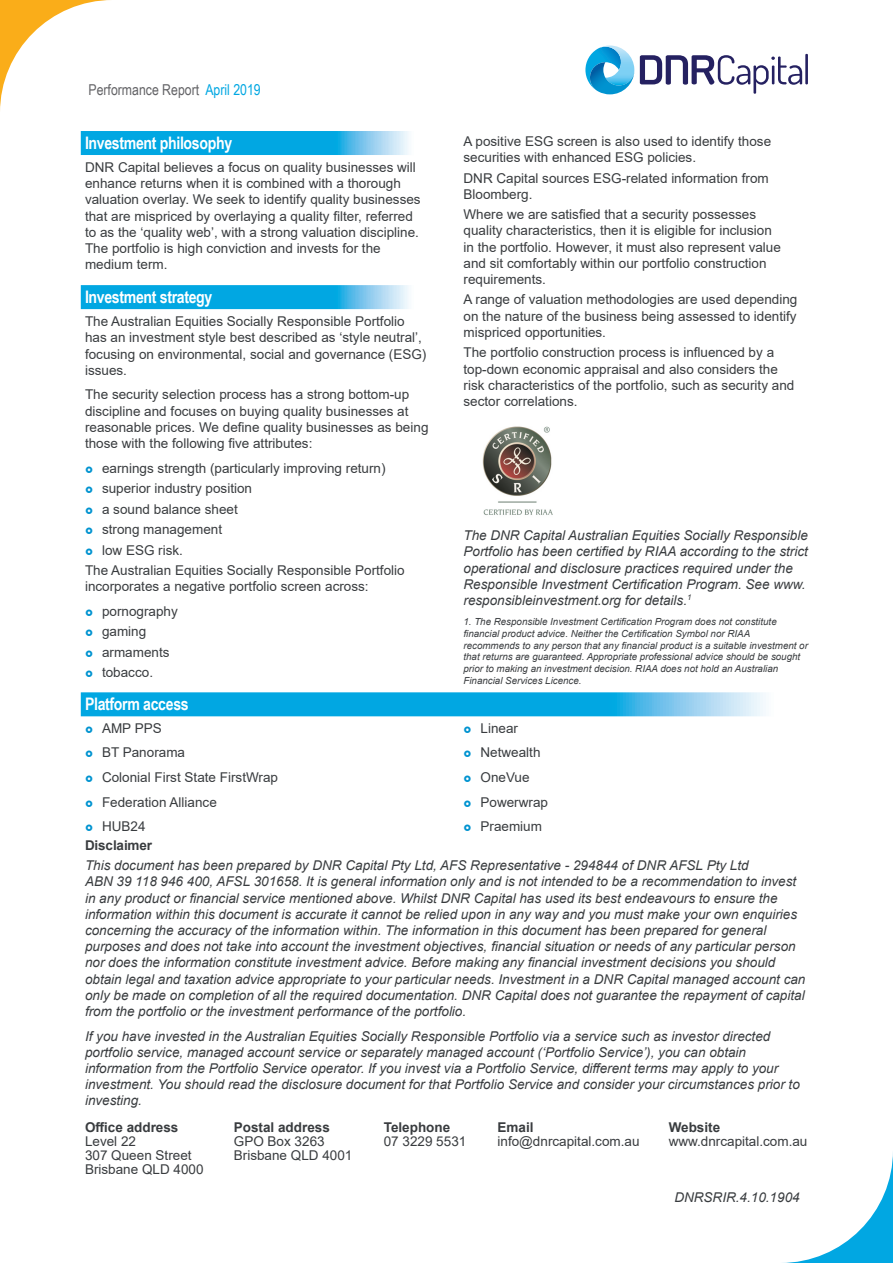
<style>
.page{position:relative;width:893px;height:1263px;background:#fff}
.page>*{position:absolute;margin:0;border:0;box-sizing:border-box;transform-origin:0 0}
.H2_White__Blue_fade{font:700 17.25px "Arial Narrow";letter-spacing:-.02em;color:#fff}
.t1{font:15px "Arial Narrow";color:#636366}
.Body_Text{font:13.5px/16.2px "Arial";color:#393c3f}
.Caption__disclaimer{font:italic 13.5px/16.2px "Arial";color:#393c3f}
.Body_Text_Bold{font:700 13.5px "Arial";color:#393c3f}
.H4_Grey_Body_Text_bo{font:700 13.5px "Arial";letter-spacing:-.01em;color:#393c3f}
.Caption__disclaimer-2{font:italic 9.75px/11.7px "Arial";color:#393c3f}
.s1{color:#01a7e2}
</style>
<div class="page">
<svg style="left:782px;top:1152px;width:111px;height:111px"></svg>
<svg style="left:585px;top:45px;width:49px;height:49px"></svg>
<hr style="left:805px;top:54px;width:3px;height:30px;background:#252161">
<svg style="left:640px;top:55px;width:162px;height:39px"></svg>
<svg style="left:0;top:0;width:110px;height:110px"></svg>
<svg style="left:81px;top:131px;width:328px;height:24px;background:#20b0e5"></svg>
<svg style="left:81px;top:285px;width:328px;height:24px;background:#21b0e5"></svg>
<img style="left:482px;top:426px;width:71px;height:89px">
<svg style="left:81px;top:692px;width:685px;height:24px;background:#24b1e5"></svg>
<p class="t1" style="left:88px;top:78px;width:174px">Performance Report <span class="s1">April 2019</span></p>
<p class="H2_White__Blue_fade" style="left:85px;top:129px;width:149px">Investment philosophy</p>
<p class="Body_Text" style="left:85px;top:159px;width:337px">DNR Capital believes a focus on quality businesses will enhance returns when it is combined with a thorough valuation overlay. We seek to identify quality businesses that are mispriced by overlaying a quality filter, referred to as the ‘quality web’, with a strong valuation discipline.<br>The portfolio is high conviction and invests for the medium term.</p>
<p class="H2_White__Blue_fade" style="left:85px;top:284px;width:129px">Investment strategy</p>
<p class="Body_Text" style="left:85px;top:313px;width:343px">The Australian Equities Socially Responsible Portfolio has an investment style best described as ‘style neutral’, focusing on environmental, social and governance (ESG) issues.</p>
<p class="Body_Text" style="left:85px;top:387px;width:345px">The security selection process has a strong bottom-up discipline and focuses on buying quality businesses at reasonable prices. We define quality businesses as being those with the following five attributes:</p>
<p class="Body_Text" style="left:102px;top:460px;width:285px">earnings strength (particularly improving return)</p>
<p class="Body_Text" style="left:102px;top:480px;width:152px">superior industry position</p>
<p class="Body_Text" style="left:102px;top:501px;width:137px">a sound balance sheet</p>
<p class="Body_Text" style="left:102px;top:521px;width:122px">strong management</p>
<p class="Body_Text" style="left:102px;top:542px;width:83px">low ESG risk.</p>
<p class="Body_Text" style="left:85px;top:562px;width:321px">The Australian Equities Socially Responsible Portfolio incorporates a negative portfolio screen across:</p>
<p class="Body_Text" style="left:102px;top:603px;width:77px">pornography</p>
<p class="Body_Text" style="left:102px;top:623px;width:46px">gaming</p>
<p class="Body_Text" style="left:102px;top:644px;width:69px">armaments</p>
<p class="Body_Text" style="left:102px;top:664px;width:53px">tobacco.</p>
<p class="H2_White__Blue_fade" style="left:85px;top:691px;width:105px">Platform access</p>
<p class="Body_Text" style="left:102px;top:720px;width:61px">AMP PPS</p>
<p class="Body_Text" style="left:102px;top:744px;width:85px">BT Panorama</p>
<p class="Body_Text" style="left:102px;top:769px;width:178px">Colonial First State FirstWrap</p>
<p class="Body_Text" style="left:102px;top:794px;width:116px">Federation Alliance</p>
<p class="Body_Text" style="left:102px;top:818px;width:45px">HUB24</p>
<p class="Body_Text" style="left:463px;top:133px;width:309px">A positive ESG screen is also used to identify those securities with enhanced ESG policies.</p>
<p class="Body_Text" style="left:463px;top:170px;width:307px">DNR Capital sources ESG-related information from<br>Bloomberg.</p>
<p class="Body_Text" style="left:463px;top:206px;width:319px">Where we are satisfied that a security possesses quality characteristics, then it is eligible for inclusion in the portfolio. However, it must also represent value and sit comfortably within our portfolio construction requirements.</p>
<p class="Body_Text" style="left:463px;top:292px;width:335px;text-align:justify">A range of valuation methodologies are used depending on the nature of the business being assessed to identify mispriced opportunities.</p>
<p class="Body_Text" style="left:463px;top:344px;width:332px">The portfolio construction process is influenced by a top-down economic appraisal and also considers the risk characteristics of the portfolio, such as security and sector correlations.</p>
<p class="Caption__disclaimer" style="left:463px;top:527px;width:346px">The DNR Capital Australian Equities Socially Responsible Portfolio has been certified by RIAA according to the strict operational and disclosure practices required under the Responsible Investment Certification Program. See www. responsibleinvestment.org for details.<sup>1</sup></p>
<p class="Caption__disclaimer-2" style="left:463px;top:616px;width:346px">1. The Responsible Investment Certification Program does not constitute financial product advice. Neither the Certification Symbol nor RIAA recommends to any person that any financial product is a suitable investment or that returns are guaranteed. Appropriate professional advice should be sought prior to making an investment decision. RIAA does not hold an Australian Financial Services Licence.</p>
<p class="Body_Text" style="left:480px;top:720px;width:39px">Linear</p>
<p class="Body_Text" style="left:480px;top:744px;width:62px">Netwealth</p>
<p class="Body_Text" style="left:480px;top:769px;width:51px">OneVue</p>
<p class="Body_Text" style="left:480px;top:794px;width:69px">Powerwrap</p>
<p class="Body_Text" style="left:480px;top:818px;width:63px">Praemium</p>
<p class="H4_Grey_Body_Text_bo" style="left:85px;top:835px;width:69px">Disclaimer</p>
<p class="Caption__disclaimer" style="left:85px;top:857px;width:665px">This document has been prepared by DNR Capital Pty Ltd, AFS Representative - 294844 of DNR AFSL Pty Ltd</p>
<p class="Caption__disclaimer" style="left:85px;top:874px;width:722px">ABN 39 118 946 400, AFSL 301658. It is general information only and is not intended to be a recommendation to invest in any product or financial service mentioned above. Whilst DNR Capital has used its best endeavours to ensure the information within this document is accurate it cannot be relied upon in any way and you must make your own enquiries concerning the accuracy of the information within. The information in this document has been prepared for general purposes and does not take into account the investment objectives, financial situation or needs of any particular person nor does the information constitute investment advice. Before making any financial investment decisions you should obtain legal and taxation advice appropriate to your particular needs. Investment in a DNR Capital managed account can only be made on completion of all the required documentation. DNR Capital does not guarantee the repayment of capital from the portfolio or the investment performance of the portfolio.</p>
<p class="Caption__disclaimer" style="left:85px;top:1028px;width:716px">If you have invested in the Australian Equities Socially Responsible Portfolio via a service such as investor directed portfolio service, managed account service or separately managed account (‘Portfolio Service’), you can obtain information from the Portfolio Service operator. If you invest via a Portfolio Service, different terms may apply to your investment. You should read the disclosure document for that Portfolio Service and consider your circumstances prior to investing.</p>
<p class="Body_Text_Bold" style="left:85px;top:1118px;width:95px">Office address</p>
<p class="Body_Text_Bold" style="left:234px;top:1118px;width:98px">Postal address</p>
<p class="Body_Text_Bold" style="left:384px;top:1118px;width:68px">Telephone</p>
<p class="Body_Text_Bold" style="left:497px;top:1118px;width:38px">Email</p>
<p class="Body_Text_Bold" style="left:669px;top:1118px;width:53px">Website</p>
<p class="Body_Text" style="left:85px;top:1133px;width:53px">Level 22</p>
<p class="Body_Text" style="left:234px;top:1133px;width:92px">GPO Box 3263</p>
<p class="Body_Text" style="left:384px;top:1133px;width:84px">07 3229 5531</p>
<p class="Body_Text" style="left:497px;top:1133px;width:144px">info@dnrcapital.com.au</p>
<p class="Body_Text" style="left:669px;top:1133px;width:140px">www.dnrcapital.com.au</p>
<p class="Body_Text" style="left:85px;top:1147px;width:108px">307 Queen Street</p>
<p class="Body_Text" style="left:234px;top:1147px;width:120px">Brisbane QLD 4001</p>
<p class="Body_Text" style="left:85px;top:1161px;width:120px">Brisbane QLD 4000</p>
<p class="Caption__disclaimer" style="left:674px;top:1190px;width:127px">DNRSRIR.4.10.1904</p>
</div>
